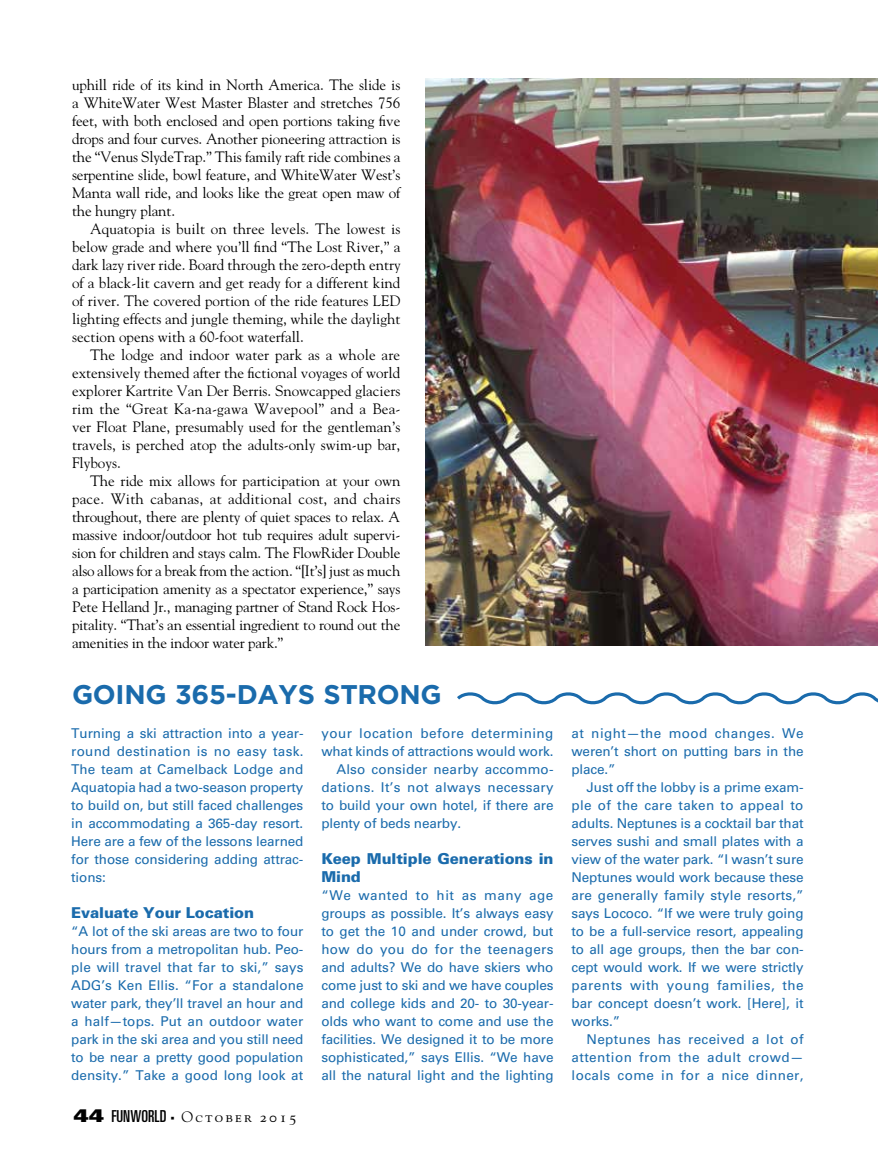
<style>
.page{position:relative;width:878px;height:1161px;background:#fff}
.page>*{position:absolute;margin:0;border:0;box-sizing:border-box;transform-origin:0 0}
.t1{font:700 27px "Gotham";letter-spacing:-.01em;color:#1a6bac}
.t2{font:15px/18px "Goudy";letter-spacing:-.005em;color:#000;text-align:justify}
.t3{font:900 15px/18px "Univers";letter-spacing:-.01em;color:#1a6bac}
.t4{font:15px "Goudy SC";letter-spacing:.15em;color:#000}
.t5{font:13.5px/18px "Univers";letter-spacing:-.005em;color:#1a6bac;text-align:justify}
.t6{font:13.5px "Univers";letter-spacing:.02em;color:#1a6bac}
.t7{font:13.5px "Univers";letter-spacing:.03em;color:#1a6bac}
.t8{font:13.5px "Univers";letter-spacing:.015em;color:#1a6bac}
.s1{font-family:"Univers";font-weight:900;font-stretch:expanded;font-size:18px}
.s2{font-family:"Univers";font-stretch:ultra-condensed;font-size:16.5px}
</style>
<div class="page">
<img style="left:426px;top:79px;width:452px;height:567px">
<svg style="left:457px;top:692px;width:421px;height:13px"></svg>
<p class="t2" style="left:72px;top:76px;width:330px">uphill ride of its kind in North America. The slide is a WhiteWater West Master Blaster and stretches 756 feet, with both enclosed and open portions taking five drops and four curves. Another pioneering attraction is the “Venus SlydeTrap.” This family raft ride combines a serpentine slide, bowl feature, and WhiteWater West’s Manta wall ride, and looks like the great open maw of the hungry plant.</p>
<p class="t2" style="left:72px;top:220px;width:330px;text-indent:18px">Aquatopia is built on three levels. The lowest is below grade and where you’ll find “The Lost River,” a dark lazy river ride. Board through the zero-depth entry of a black-lit cavern and get ready for a different kind of river. The covered portion of the ride features LED lighting effects and jungle theming, while the daylight section opens with a 60-foot waterfall.</p>
<p class="t2" style="left:72px;top:346px;width:330px;text-indent:18px">The lodge and indoor water park as a whole are extensively themed after the fictional voyages of world explorer Kartrite Van Der Berris. Snowcapped glaciers rim the “Great Ka-na-gawa Wavepool” and a Bea&shy;ver Float Plane, presumably used for the gentleman’s travels, is perched atop the adults-only swim-up bar, Flyboys.</p>
<p class="t2" style="left:72px;top:472px;width:330px;text-indent:18px">The ride mix allows for participation at your own pace. With cabanas, at additional cost, and chairs throughout, there are plenty of quiet spaces to relax. A massive indoor/outdoor hot tub requires adult supervi&shy;sion for children and stays calm. The FlowRider Double also allows for a break from the action. “[It’s] just as much a participation amenity as a spectator experience,” says Pete Helland Jr., managing partner of Stand Rock Hos&shy;pitality. “That’s an essential ingredient to round out the amenities in the indoor water park.”</p>
<h1 class="t1" style="left:72px;top:677px;width:371px">GOING 365-DAYS STRONG</h1>
<p class="t5" style="left:71px;top:724px;width:234px">Turning a ski attraction into a year&shy;round destination is no easy task.<br>The team at Camelback Lodge and Aquatopia had a two-season property to build on, but still faced challenges in accommodating a 365-day resort.<br>Here are a few of the lessons learned for those considering adding attrac&shy;tions:</p>
<p class="t3" style="left:71px;top:903px;width:184px">Evaluate Your Location</p>
<p class="t5" style="left:71px;top:922px;width:234px">“A lot of the ski areas are two to four hours from a metropolitan hub. Peo&shy;ple will travel that far to ski,” says ADG’s Ken Ellis. “For a standalone water park, they’ll travel an hour and a half—tops. Put an outdoor water park in the ski area and you still need to be near a pretty good population density.” Take a good long look at</p>
<p class="t4" style="left:74px;top:1108px;width:224px"><span class="s1">44</span> <span class="s2">FUNWORLD</span> October 2015</p>
<p class="t7" style="left:321px;top:725px;width:234px">your location before determining</p>
<p class="t5" style="left:321px;top:742px;width:233px">what kinds of attractions would work.</p>
<p class="t8" style="left:336px;top:761px;width:218px">Also consider nearby accommo-</p>
<p class="t6" style="left:321px;top:779px;width:234px">dations. It’s not always necessary</p>
<p class="t5" style="left:321px;top:796px;width:233px">to build your own hotel, if there are</p>
<p class="t5" style="left:321px;top:814px;width:141px">plenty of beds nearby.</p>
<p class="t3" style="left:321px;top:849px;width:233px">Keep Multiple Generations in<br>Mind</p>
<p class="t5" style="left:321px;top:886px;width:234px">“We wanted to hit as many age groups as possible. It’s always easy to get the 10 and under crowd, but how do you do for the teenagers and adults? We do have skiers who come just to ski and we have couples and college kids and 20- to 30-year&shy;olds who want to come and use the facilities. We designed it to be more sophisticated,” says Ellis. “We have all the natural light and the lighting</p>
<p class="t5" style="left:571px;top:724px;width:234px">at night—the mood changes. We weren’t short on putting bars in the place.”</p>
<p class="t5" style="left:571px;top:778px;width:234px;text-indent:15px">Just off the lobby is a prime exam&shy;ple of the care taken to appeal to adults. Neptunes is a cocktail bar that serves sushi and small plates with a view of the water park. “I wasn’t sure Neptunes would work because these are generally family style resorts,” says Lococo. “If we were truly going to be a full-service resort, appealing to all age groups, then the bar con&shy;cept would work. If we were strictly parents with young families, the bar concept doesn’t work. [Here], it works.”</p>
<p class="t5" style="left:571px;top:1030px;width:234px;text-indent:15px">Neptunes has received a lot of attention from the adult crowd— locals come in for a nice dinner,</p>
</div>
